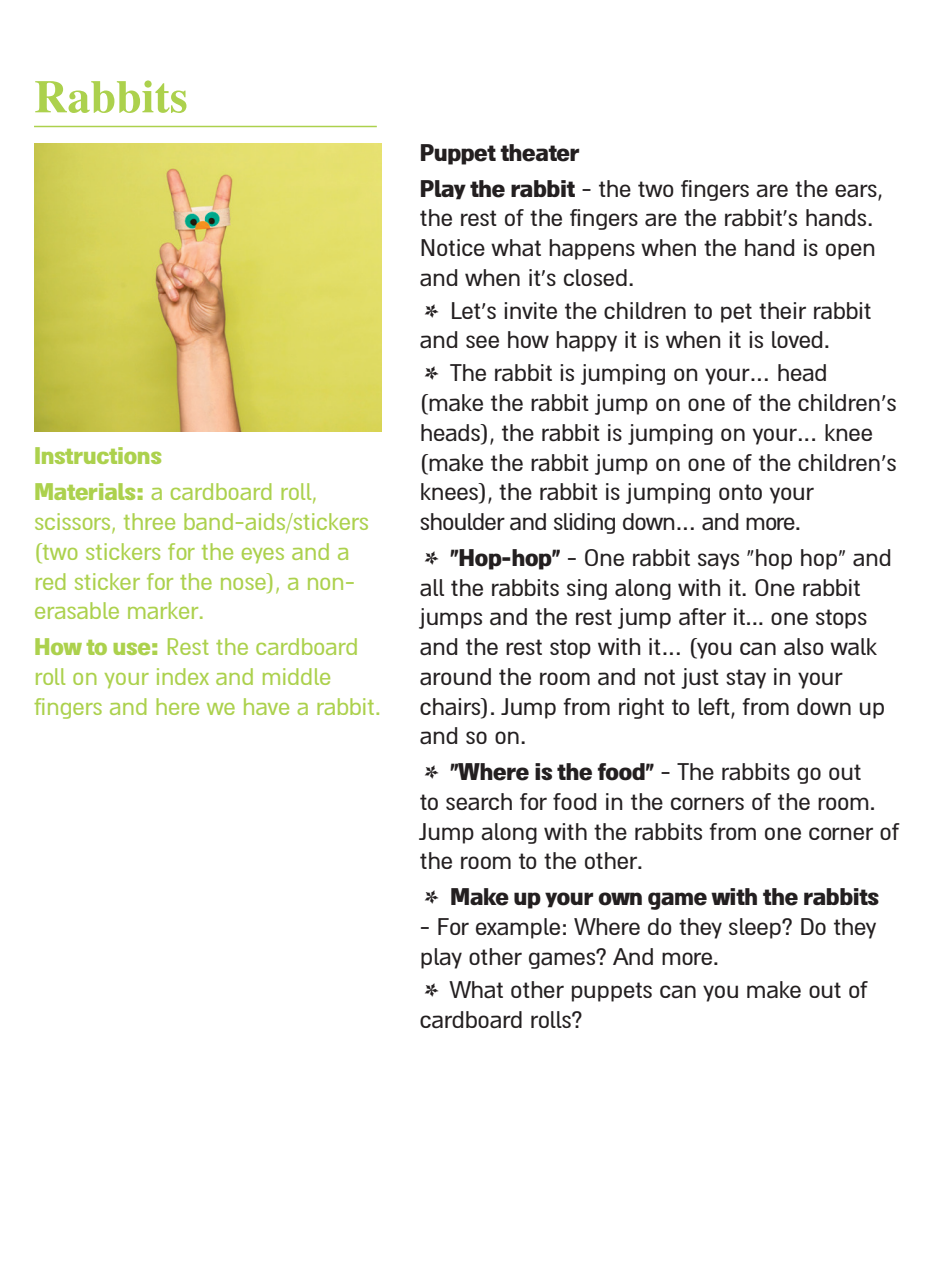
<style>
.page{position:relative;width:936px;height:1276px;background:#fff}
.page>*{position:absolute;margin:0;border:0;box-sizing:border-box;transform-origin:0 0}
.t1{font:700 55.2px "Drugulin CLM";color:#acd14d}
.t2{font:42px "Bodoni Svty Two ITCTT";color:#231f20}
.t3{font:27px/29.7px "Almoni DLAAA";letter-spacing:-.01em;color:#231f20}
.t4{font:27px/29.7px "Almoni DLAAA";letter-spacing:-.01em;color:#acd14d}
.t5{font:900 27px/36px "Almoni DLAAA";letter-spacing:-.01em;color:#231f20}
.t6{font:900 27px/36px "Almoni DLAAA";letter-spacing:-.01em;color:#acd14d}
.s1{font-weight:400}
.s2{font-weight:900}
</style>
<div class="page">
<hr style="left:34px;top:126px;width:343px;height:1px;background:#acd14d">
<img style="left:34px;top:144px;width:347px;height:287px">
<h1 class="t1" style="left:34px;top:71px;width:155px">Rabbits</h1>
<p class="t6" style="left:34px;top:439px;width:284px">Instructions<br>Materials <span class="s1">a</span>: <span class="s1">cardboard roll,</span></p>
<p class="t4" style="left:34px;top:507px;width:336px">scissors, three band-aids/stickers (two stickers for the eyes and a</p>
<p class="t4" style="left:34px;top:596px;width:172px">erasable marker.</p>
<p class="t4" style="left:34px;top:567px;width:323px">red sticker for the nose a,) non-</p>
<p class="t4" style="left:34px;top:632px;width:348px"><span class="s2">How to use:</span> Rest the cardboard roll on your index and middle fingers and here we have a rabbit.</p>
<p class="t5" style="left:420px;top:135px;width:464px">Puppet theater<br>Play the rabbit <span class="s1">- the two fingers are the ears,</span></p>
<p class="t3" style="left:420px;top:204px;width:457px;text-align:justify">the rest of the fingers are the rabbit s’ hands.<br>Notice what happens when the hand is open and when s’i t closed.</p>
<p class="t3" style="left:450px;top:296px;width:423px">Let s’ invite the children to pet their rabbit</p>
<h2 class="t2" style="left:420px;top:285px;width:24px">*</h2>
<p class="t3" style="left:420px;top:324px;width:412px;line-height:33px;text-align:right">and see how happy isit when isit loved.<br>The rabbit is jumping on your… head</p>
<h2 class="t2" style="left:420px;top:348px;width:24px">*</h2>
<p class="t3" style="left:420px;top:388px;width:478px">(make the rabbit jump on one of the children s’ heads ,) the rabbit is jumping on your… knee (make the rabbit jump on one of the children s’ knees ,) the rabbit is jumping onto your shoulder and sliding down… and more.</p>
<p class="t3" style="left:458px;top:543px;width:435px"><span class="s2">Hop-hop</span> -<span class="s2">”</span> One rabbit says “hop hop” and</p>
<h2 class="t2" style="left:420px;top:532px;width:40px">* <sup>“</sup></h2>
<p class="t3" style="left:420px;top:573px;width:467px">all the rabbits sing along with .i t One rabbit jumps and the rest jump after it... one stops and the rest stop with it… (you can also walk around the room and not just stay in your chairs .) Jump from right to left, from down up and so on.</p>
<p class="t3" style="left:458px;top:757px;width:404px"><span class="s2">Where is the food</span> -<span class="s2">”</span> The rabbits go out</p>
<h2 class="t2" style="left:420px;top:746px;width:40px">* <sup>“</sup></h2>
<p class="t3" style="left:420px;top:787px;width:481px">to search for food in the corners of the room.<br>Jump along with the rabbits from one corner of the room to the other.</p>
<p class="t5" style="left:450px;top:879px;width:430px">Make up your own game with the rabbits</p>
<h2 class="t2" style="left:420px;top:871px;width:24px">*</h2>
<p class="t3" style="left:420px;top:912px;width:458px">- For example: Where do they sleep? Do they play other games? And more.</p>
<p class="t3" style="left:450px;top:975px;width:419px">What other puppets can you make out of</p>
<h2 class="t2" style="left:420px;top:964px;width:24px">*</h2>
<p class="t3" style="left:420px;top:1005px;width:164px">cardboard rolls?</p>
</div>
